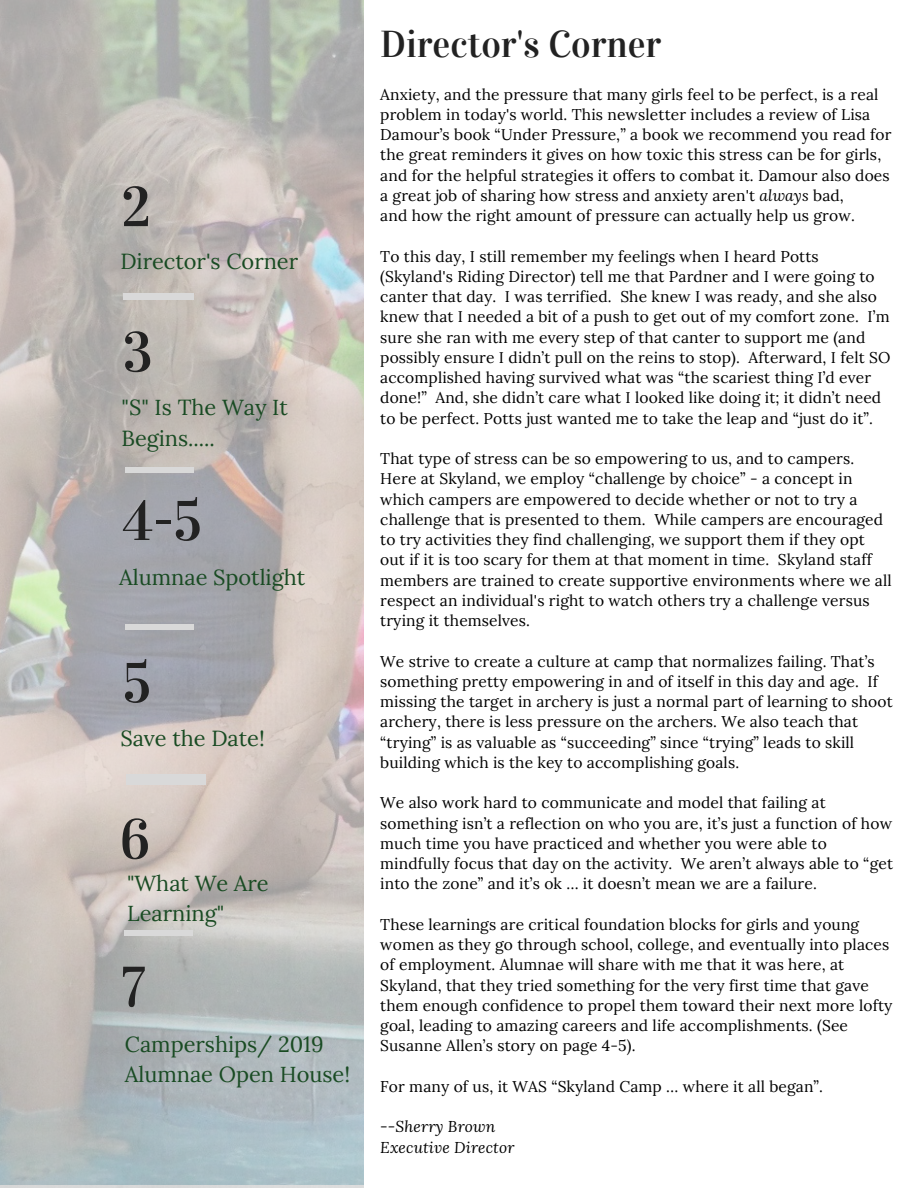
<style>
.page{position:relative;width:918px;height:1188px;background:#fff}
.page>*{position:absolute;margin:0;border:0;box-sizing:border-box;transform-origin:0 0}
.t1{font:55.95px "Vidaloka";color:#222}
.t2{font:37.35px "Vidaloka";color:#222}
.t3{font:21.75px/30.3px "Lora";color:#194b23}
.t4{font:15.6px/20.2px "Lora";letter-spacing:.01em;color:#000}
.t5{font:italic 15.6px/20.2px "Lora";letter-spacing:.01em;color:#000}
.s1{font-style:italic}
</style>
<div class="page">
<img style="left:0;top:0;width:364px;height:1185px">
<div style="left:123px;top:294px;width:70px;height:6px;background:#d9d9d9"></div>
<div style="left:125px;top:467px;width:68px;height:5px;background:#d9d9d9"></div>
<div style="left:125px;top:624px;width:68px;height:6px;background:#d9d9d9"></div>
<div style="left:126px;top:774px;width:80px;height:10px;background:#d9d9d9"></div>
<div style="left:124px;top:930px;width:68px;height:6px;background:#d9d9d9"></div>
<h1 class="t1" style="left:122px;top:174px;width:31px">2</h1>
<h3 class="t3" style="left:120px;top:246px;width:179px">Director's Corner</h3>
<h1 class="t1" style="left:123px;top:319px;width:32px">3</h1>
<h3 class="t3" style="left:122px;top:392px;width:168px">"S" Is The Way It<br>Begins.....</h3>
<h1 class="t1" style="left:123px;top:487px;width:80px">4-5</h1>
<h3 class="t3" style="left:119px;top:562px;width:187px">Alumnae Spotlight</h3>
<h1 class="t1" style="left:123px;top:649px;width:30px">5</h1>
<h3 class="t3" style="left:120px;top:723px;width:146px">Save the Date!</h3>
<h1 class="t1" style="left:120px;top:806px;width:32px">6</h1>
<h3 class="t3" style="left:127px;top:868px;width:143px">"What We Are<br>Learning"</h3>
<h1 class="t1" style="left:122px;top:953px;width:25px">7</h1>
<h3 class="t3" style="left:125px;top:1029px;width:227px">Camperships/ 2019<br>Alumnae Open House!</h3>
<h2 class="t2" style="left:380px;top:22px;width:283px">Director's Corner</h2>
<p class="t4" style="left:380px;top:84px;width:513px">Anxiety, and the pressure that many girls feel to be perfect, is a real problem in today's world. This newsletter includes a review of Lisa Damour’s book “Under Pressure,” a book we recommend you read for the great reminders it gives on how toxic this stress can be for girls, and for the helpful strategies it offers to combat it. Damour also does a great job of sharing how stress and anxiety aren't <span class="s1">always</span> bad,<br>and how the right amount of pressure can actually help us grow.</p>
<p class="t4" style="left:380px;top:246px;width:512px">To this day, I still remember my feelings when I heard Potts (Skyland's Riding Director) tell me that Pardner and I were going to canter that day. I was terrified. She knew I was ready, and she also knew that I needed a bit of a push to get out of my comfort zone. I’m sure she ran with me every step of that canter to support me (and possibly ensure I didn’t pull on the reins to stop). Afterward, I felt SO accomplished having survived what was “the scariest thing I’d ever done!” And, she didn’t care what I looked like doing it; it didn’t need to be perfect. Potts just wanted me to take the leap and “just do it”.</p>
<p class="t4" style="left:380px;top:448px;width:513px">That type of stress can be so empowering to us, and to campers.<br>Here at Skyland, we employ “challenge by choice” - a concept in which campers are empowered to decide whether or not to try a challenge that is presented to them. While campers are encouraged to try activities they find challenging, we support them if they opt out if it is too scary for them at that moment in time. Skyland staff members are trained to create supportive environments where we all respect an individual's right to watch others try a challenge versus trying it themselves.</p>
<p class="t4" style="left:380px;top:651px;width:514px">We strive to create a culture at camp that normalizes failing. That’s something pretty empowering in and of itself in this day and age. If missing the target in archery is just a normal part of learning to shoot archery, there is less pressure on the archers. We also teach that “trying” is as valuable as “succeeding” since “trying” leads to skill building which is the key to accomplishing goals.</p>
<p class="t4" style="left:380px;top:792px;width:514px">We also work hard to communicate and model that failing at something isn’t a reflection on who you are, it’s just a function of how much time you have practiced and whether you were able to mindfully focus that day on the activity. We aren’t always able to “get into the zone” and it’s ok … it doesn’t mean we are a failure.</p>
<p class="t4" style="left:380px;top:914px;width:514px">These learnings are critical foundation blocks for girls and young women as they go through school, college, and eventually into places of employment. Alumnae will share with me that it was here, at Skyland, that they tried something for the very first time that gave them enough confidence to propel them toward their next more lofty goal, leading to amazing careers and life accomplishments. (See Susanne Allen’s story on page 4-5).</p>
<p class="t4" style="left:380px;top:1076px;width:444px">For many of us, it WAS “Skyland Camp … where it all began”.</p>
<p class="t5" style="left:380px;top:1116px;width:136px">--Sherry Brown<br>Executive Director</p>
</div>
